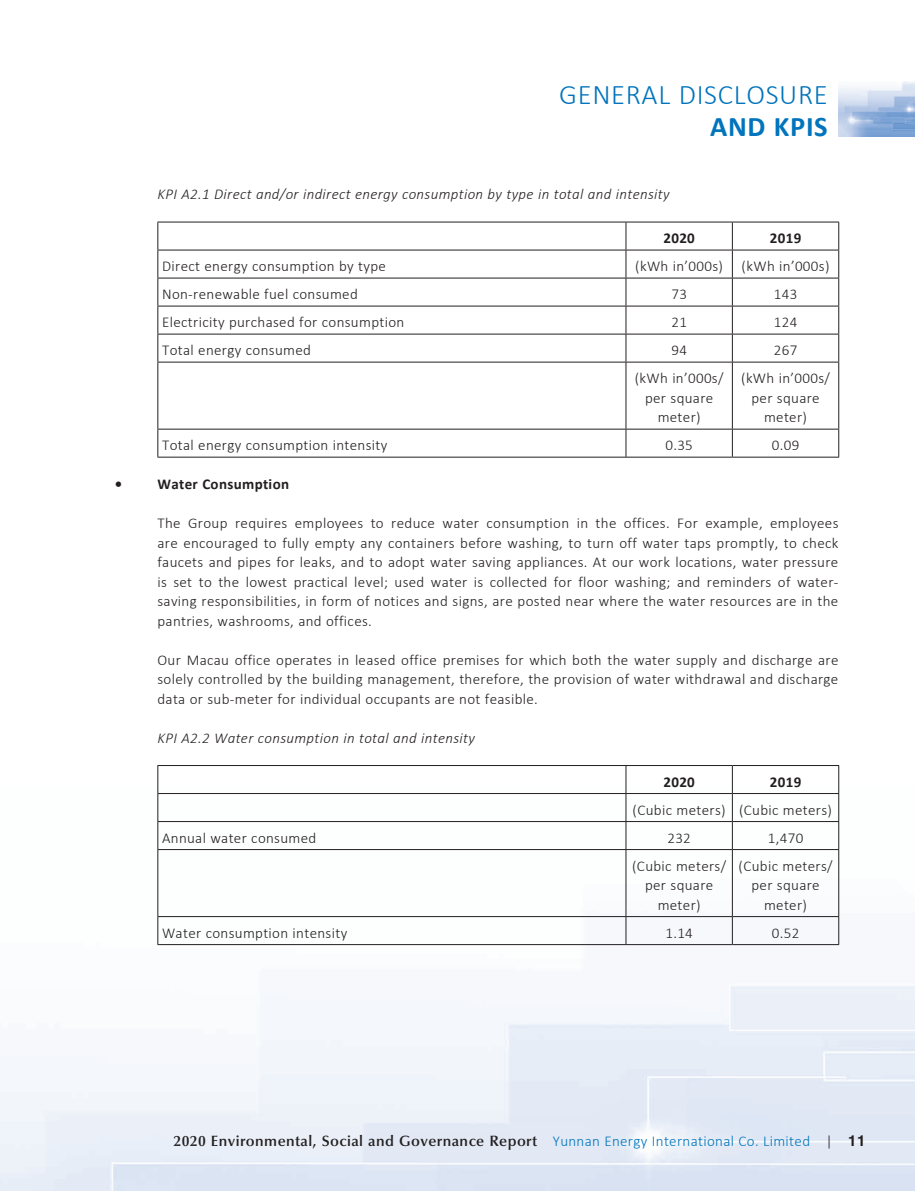
<style>
.page{position:relative;width:915px;height:1191px;background:#fff}
.page>*{position:absolute;margin:0;border:0;box-sizing:border-box;transform-origin:0 0}
.t1{font:300 28.5px "Calibri";letter-spacing:.025em;color:#0074bc}
.t2{font:700 28.5px "Calibri";letter-spacing:.02em;color:#0074bc}
._00_txt{font:300 15px/19.5px "Calibri";letter-spacing:.02em;color:#231f20;text-align:justify}
._50_Table_txt{font:300 15px/19.5px "Calibri";letter-spacing:.02em;color:#231f20;text-align:center}
._00_txt-2{font:italic 300 15px "Calibri";letter-spacing:.02em;color:#231f20}
.t3{font:600 15px "Optima LT Std";letter-spacing:.025em;color:#231f20}
._00_txt-3{font:700 15px "Calibri";letter-spacing:.02em;color:#231f20}
._50_Table_txt-2{font:700 15px "Calibri";letter-spacing:.02em;color:#231f20}
.s1{font-family:"Calibri";font-weight:300;color:#0074bc}
.s2{font-family:"Calibri";font-weight:300}
.s3{font-family:"Helvetica LT Std";font-weight:700}
</style>
<div class="page">
<img style="left:0;top:787px;width:914px;height:404px">
<img style="left:838px;top:81px;width:76px;height:55px">
<hr style="left:157px;top:222px;width:468px;height:1px;background:#231f20">
<hr style="left:625px;top:222px;width:107px;height:1px;background:#231f20">
<hr style="left:732px;top:222px;width:106px;height:1px;background:#231f20">
<hr style="left:157px;top:250px;width:468px;height:1px;background:#231f20">
<hr style="left:625px;top:250px;width:107px;height:1px;background:#231f20">
<hr style="left:732px;top:250px;width:106px;height:1px;background:#231f20">
<hr style="left:157px;top:278px;width:468px;height:1px;background:#231f20">
<hr style="left:625px;top:278px;width:107px;height:1px;background:#231f20">
<hr style="left:732px;top:278px;width:106px;height:1px;background:#231f20">
<hr style="left:157px;top:306px;width:468px;height:1px;background:#231f20">
<hr style="left:625px;top:306px;width:107px;height:1px;background:#231f20">
<hr style="left:732px;top:306px;width:106px;height:1px;background:#231f20">
<hr style="left:157px;top:334px;width:468px;height:1px;background:#231f20">
<svg style="left:157px;top:222px;width:1px;height:140px"></svg>
<hr style="left:625px;top:334px;width:107px;height:1px;background:#231f20">
<svg style="left:625px;top:222px;width:1px;height:140px"></svg>
<hr style="left:732px;top:334px;width:106px;height:1px;background:#231f20">
<svg style="left:731px;top:222px;width:1px;height:140px"></svg>
<svg style="left:838px;top:222px;width:1px;height:140px"></svg>
<hr style="left:157px;top:362px;width:468px;height:1px;background:#231f20">
<hr style="left:157px;top:362px;width:1px;height:67px;background:#231f20">
<hr style="left:625px;top:362px;width:107px;height:1px;background:#231f20">
<hr style="left:625px;top:362px;width:1px;height:67px;background:#231f20">
<hr style="left:732px;top:362px;width:106px;height:1px;background:#231f20">
<hr style="left:731px;top:362px;width:1px;height:67px;background:#231f20">
<hr style="left:838px;top:362px;width:1px;height:67px;background:#231f20">
<hr style="left:157px;top:429px;width:468px;height:1px;background:#231f20">
<svg style="left:157px;top:429px;width:1px;height:28px"></svg>
<hr style="left:625px;top:429px;width:107px;height:1px;background:#231f20">
<svg style="left:625px;top:429px;width:1px;height:28px"></svg>
<hr style="left:732px;top:429px;width:106px;height:1px;background:#231f20">
<svg style="left:731px;top:429px;width:1px;height:28px"></svg>
<svg style="left:838px;top:429px;width:1px;height:28px"></svg>
<hr style="left:157px;top:457px;width:468px;height:1px;background:#231f20">
<hr style="left:625px;top:457px;width:107px;height:1px;background:#231f20">
<hr style="left:732px;top:457px;width:106px;height:1px;background:#231f20">
<hr style="left:157px;top:765px;width:468px;height:1px;background:#231f20">
<hr style="left:625px;top:765px;width:107px;height:1px;background:#231f20">
<hr style="left:732px;top:765px;width:106px;height:1px;background:#231f20">
<hr style="left:157px;top:793px;width:468px;height:1px;background:#231f20">
<hr style="left:625px;top:793px;width:107px;height:1px;background:#231f20">
<hr style="left:732px;top:793px;width:106px;height:1px;background:#231f20">
<hr style="left:157px;top:821px;width:468px;height:1px;background:#231f20">
<svg style="left:157px;top:766px;width:1px;height:83px"></svg>
<hr style="left:625px;top:821px;width:107px;height:1px;background:#231f20">
<svg style="left:625px;top:766px;width:1px;height:83px"></svg>
<hr style="left:732px;top:821px;width:106px;height:1px;background:#231f20">
<svg style="left:731px;top:766px;width:1px;height:83px"></svg>
<svg style="left:838px;top:766px;width:1px;height:83px"></svg>
<hr style="left:157px;top:849px;width:468px;height:1px;background:#231f20">
<hr style="left:157px;top:850px;width:1px;height:66px;background:#231f20">
<hr style="left:625px;top:849px;width:107px;height:1px;background:#231f20">
<hr style="left:625px;top:850px;width:1px;height:66px;background:#231f20">
<hr style="left:732px;top:849px;width:106px;height:1px;background:#231f20">
<hr style="left:731px;top:850px;width:1px;height:66px;background:#231f20">
<hr style="left:838px;top:850px;width:1px;height:66px;background:#231f20">
<hr style="left:157px;top:916px;width:468px;height:1px;background:#231f20">
<svg style="left:157px;top:917px;width:1px;height:27px"></svg>
<hr style="left:625px;top:916px;width:107px;height:1px;background:#231f20">
<svg style="left:625px;top:917px;width:1px;height:27px"></svg>
<hr style="left:732px;top:916px;width:106px;height:1px;background:#231f20">
<svg style="left:731px;top:917px;width:1px;height:27px"></svg>
<svg style="left:838px;top:917px;width:1px;height:27px"></svg>
<hr style="left:157px;top:944px;width:468px;height:1px;background:#231f20">
<hr style="left:625px;top:944px;width:107px;height:1px;background:#231f20">
<hr style="left:732px;top:944px;width:106px;height:1px;background:#231f20">
<h1 class="t1" style="left:559px;top:77px;width:270px">GENERAL DISCLOSURE</h1>
<h1 class="t2" style="left:710px;top:106px;width:119px">AND KPIS</h1>
<p class="_00_txt-2" style="left:157px;top:185px;width:513px">KPI A2.1 Direct and/or indirect energy consumption by type in total and intensity</p>
<p class="_50_Table_txt-2" style="left:663px;top:227px;width:33px">2020</p>
<p class="_50_Table_txt-2" style="left:769px;top:227px;width:33px">2019</p>
<p class="_50_Table_txt" style="left:162px;top:256px;width:225px">Direct energy consumption by type</p>
<p class="_50_Table_txt" style="left:635px;top:256px;width:89px">(kWh in’000s)</p>
<p class="_50_Table_txt" style="left:741px;top:256px;width:89px">(kWh in’000s)</p>
<p class="_50_Table_txt" style="left:162px;top:284px;width:197px">Non-renewable fuel consumed</p>
<p class="_50_Table_txt" style="left:671px;top:284px;width:17px">73</p>
<p class="_50_Table_txt" style="left:773px;top:284px;width:25px">143</p>
<p class="_50_Table_txt" style="left:162px;top:312px;width:244px">Electricity purchased for consumption</p>
<p class="_50_Table_txt" style="left:671px;top:312px;width:17px">21</p>
<p class="_50_Table_txt" style="left:773px;top:312px;width:25px">124</p>
<p class="_50_Table_txt" style="left:162px;top:340px;width:150px">Total energy consumed</p>
<p class="_50_Table_txt" style="left:671px;top:340px;width:17px">94</p>
<p class="_50_Table_txt" style="left:773px;top:340px;width:25px">267</p>
<p class="_50_Table_txt" style="left:634px;top:368px;width:90px">(kWh in’000s/</p>
<p class="_50_Table_txt" style="left:644px;top:388px;width:70px">per square</p>
<p class="_50_Table_txt" style="left:657px;top:407px;width:44px">meter)</p>
<p class="_50_Table_txt" style="left:741px;top:368px;width:90px">(kWh in’000s/</p>
<p class="_50_Table_txt" style="left:751px;top:388px;width:70px">per square</p>
<p class="_50_Table_txt" style="left:763px;top:407px;width:44px">meter)</p>
<p class="_50_Table_txt" style="left:162px;top:435px;width:227px">Total energy consumption intensity</p>
<p class="_50_Table_txt" style="left:665px;top:435px;width:29px">0.35</p>
<p class="_50_Table_txt" style="left:771px;top:435px;width:29px">0.09</p>
<p class="_00_txt-3" style="left:115px;top:474px;width:176px">• Water Consumption</p>
<p class="_00_txt" style="left:157px;top:513px;width:682px">The Group requires employees to reduce water consumption in the offices. For example, employees are encouraged to fully empty any containers before washing, to turn off water taps promptly, to check faucets and pipes for leaks, and to adopt water saving appliances. At our work locations, water pressure is set to the lowest practical level; used water is collected for floor washing; and reminders of water&shy;saving responsibilities, in form of notices and signs, are posted near where the water resources are in the pantries, washrooms, and offices.</p>
<p class="_00_txt" style="left:157px;top:650px;width:682px">Our Macau office operates in leased office premises for which both the water supply and discharge are solely controlled by the building management, therefore, the provision of water withdrawal and discharge data or sub-meter for individual occupants are not feasible.</p>
<p class="_00_txt-2" style="left:157px;top:728px;width:319px">KPI A2.2 Water consumption in total and intensity</p>
<p class="_50_Table_txt-2" style="left:663px;top:771px;width:33px">2020</p>
<p class="_50_Table_txt-2" style="left:769px;top:771px;width:33px">2019</p>
<p class="_50_Table_txt" style="left:632px;top:799px;width:95px">(Cubic meters)</p>
<p class="_50_Table_txt" style="left:738px;top:799px;width:95px">(Cubic meters)</p>
<p class="_50_Table_txt" style="left:162px;top:827px;width:156px">Annual water consumed</p>
<p class="_50_Table_txt" style="left:667px;top:827px;width:25px">232</p>
<p class="_50_Table_txt" style="left:767px;top:827px;width:37px">1,470</p>
<p class="_50_Table_txt" style="left:632px;top:855px;width:95px">(Cubic meters/</p>
<p class="_50_Table_txt" style="left:644px;top:875px;width:70px">per square meter)</p>
<p class="_50_Table_txt" style="left:738px;top:855px;width:95px">(Cubic meters/</p>
<p class="_50_Table_txt" style="left:751px;top:875px;width:70px">per square</p>
<p class="_50_Table_txt" style="left:763px;top:894px;width:44px">meter)</p>
<p class="_50_Table_txt" style="left:162px;top:922px;width:187px">Water consumption intensity</p>
<p class="_50_Table_txt" style="left:665px;top:922px;width:29px">1.14</p>
<p class="_50_Table_txt" style="left:771px;top:922px;width:29px">0.52</p>
<p class="t3" style="left:173px;top:1132px;width:693px">2020 Environmental, Social and Governance Report <span class="s1">Yunnan Energy International Co. Limited</span> <span class="s2">|</span> <span class="s3">11</span></p>
</div>
